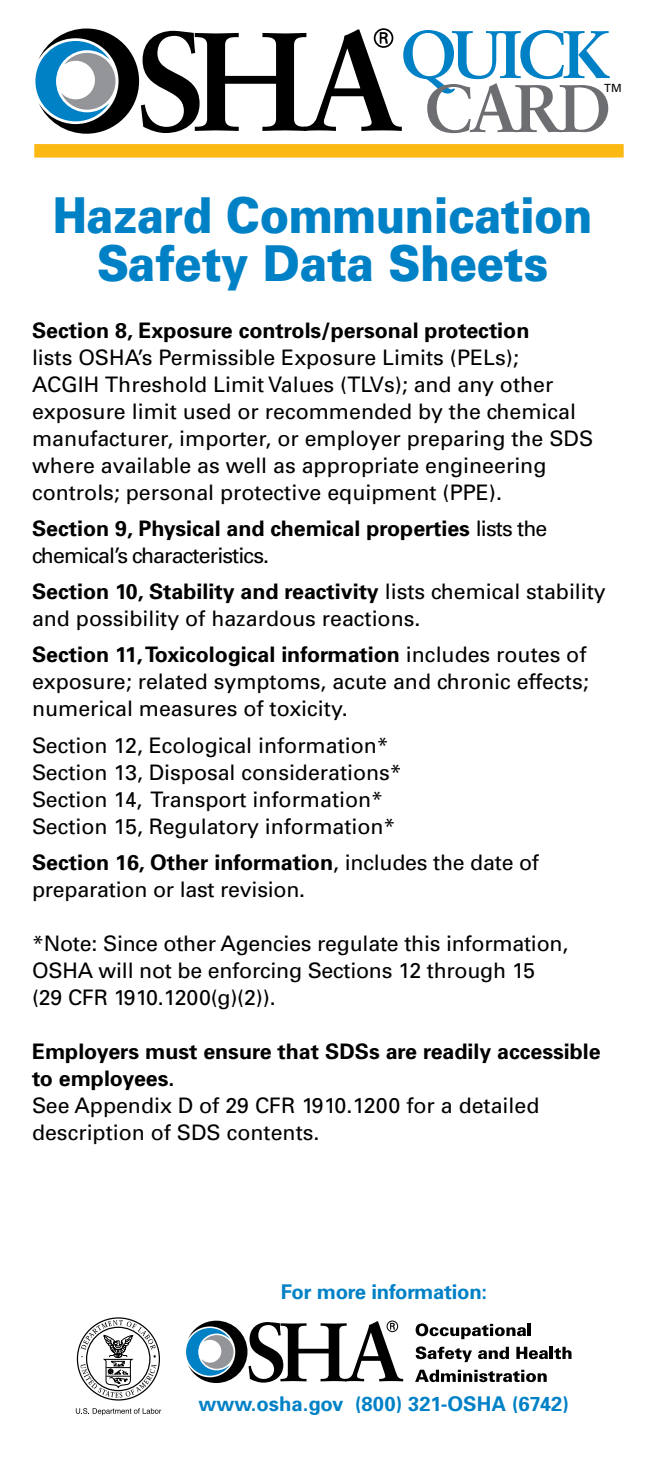
<style>
.page{position:relative;width:648px;height:1458px;background:#fff}
.page>*{position:absolute;margin:0;border:0;box-sizing:border-box;transform-origin:0 0}
.t1{font:700 67.5px/54px "Sabon";letter-spacing:-.06em;color:#0081c6;text-align:center}
.t2{font:900 49.5px/47.2px "Univers";letter-spacing:-.01em;color:#0081c6;text-align:center;scale:.89 1}
.t3{font:21.38px/27px "Univers";color:#000}
.t4{font:700 21.38px/27px "Univers";color:#000}
.t5{font:700 20.25px "Univers";letter-spacing:-.01em;color:#0081c6}
.t6{font:11.25px "Univers";color:#000}
.s1{color:#6d6e71}
.s2{font-weight:700}
.s3{font-weight:400}
</style>
<div class="page">
<svg style="left:35px;top:28px;width:367px;height:106px"></svg>
<div style="left:34px;top:144px;width:590px;height:14px;background:#fdb913"></div>
<svg style="left:415px;top:1370px;width:132px;height:12px"></svg>
<svg style="left:416px;top:1346px;width:56px;height:16px"></svg>
<svg style="left:478px;top:1347px;width:31px;height:12px"></svg>
<svg style="left:516px;top:1347px;width:56px;height:12px"></svg>
<svg style="left:416px;top:1323px;width:115px;height:16px"></svg>
<svg style="left:186px;top:1321px;width:217px;height:62px"></svg>
<svg style="left:76px;top:1408px;width:85px;height:7px"></svg>
<svg style="left:77px;top:1318px;width:82px;height:82px"></svg>
<svg style="left:81px;top:1320px;width:75px;height:78px"></svg>
<p class="t1" style="left:400px;top:26px;width:212px">QUICK<br><span class="s1">CARD</span></p>
<p class="t6" style="left:604px;top:81px;width:19px">TM</p>
<p class="t2" style="left:53px;top:191px;width:608px">Hazard Communication<br>Safety Data Sheets</p>
<p class="t3" style="left:32px;top:316px;width:563px"><span class="s2">Section 8, Exposure controls/personal protection<br></span>lists OSHA’s Permissible Exposure Limits (PELs);<br>ACGIH Threshold Limit Values (TLVs); and any other exposure limit used or recommended by the chemical manufacturer, importer, or employer preparing the SDS where available as well as appropriate engineering controls; personal protective equipment (PPE).</p>
<p class="t4" style="left:32px;top:514px;width:517px">Section 9, Physical and chemical properties <span class="s3">lists the chemical’s characteristics.</span></p>
<p class="t3" style="left:32px;top:577px;width:575px"><span class="s2">Section 10, Stability and reactivity</span> lists chemical stability and possibility of hazardous reactions.</p>
<p class="t3" style="left:32px;top:640px;width:558px;text-align:justify"><span class="s2">Section 11, Toxicological information</span> includes routes of exposure; related symptoms, acute and chronic effects; numerical measures of toxicity.</p>
<p class="t3" style="left:32px;top:732px;width:358px">Section 12, Ecological information*</p>
<p class="t3" style="left:32px;top:759px;width:371px">Section 13, Disposal considerations*</p>
<p class="t3" style="left:32px;top:786px;width:353px">Section 14, Transport information*</p>
<p class="t3" style="left:32px;top:813px;width:365px">Section 15, Regulatory information*</p>
<p class="t3" style="left:32px;top:849px;width:509px"><span class="s2">Section 16, Other information</span>, includes the date of preparation or last revision.</p>
<p class="t3" style="left:32px;top:930px;width:538px">*Note: Since other Agencies regulate this information,<br>OSHA will not be enforcing Sections 12 through 15 (29 CFR 1910.1200(g)(2)).</p>
<p class="t3" style="left:32px;top:1038px;width:570px"><span class="s2">Employers must ensure that SDSs are readily accessible to employees.<br></span>See Appendix D of 29 CFR 1910.1200 for a detailed description of SDS contents.</p>
<p class="t5" style="left:281px;top:1279px;width:208px">For more information:</p>
<p class="t5" style="left:199px;top:1391px;width:372px">www.osha.gov (800) 321-OSHA (6742)</p>
</div>
